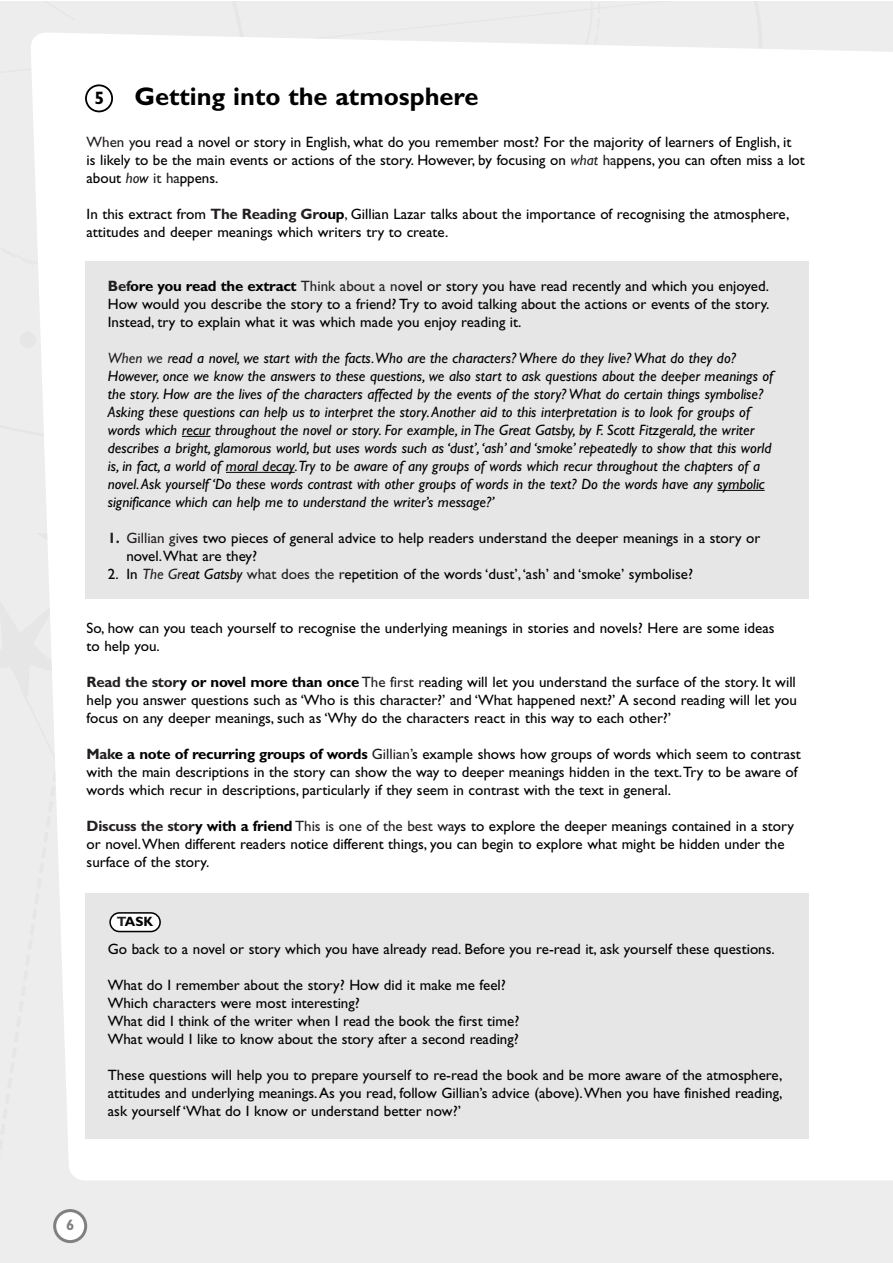
<style>
.page{position:relative;width:893px;height:1263px;background:#fff}
.page>*{position:absolute;margin:0;border:0;box-sizing:border-box;transform-origin:0 0}
.t1{font:700 25.5px "Gill Sans";color:#000}
.t2{font:700 18px "Gill Sans";color:#000}
.t3{font:15px/18px "Gill Sans";color:#000}
.t4{font:italic 15px/18px "Gill Sans";color:#000}
.t5{font:700 15px "Gill Sans";color:#808285}
.t6{font:700 13.5px "Gill Sans";color:#000}
.s1{color:#231f20}
.s2{font-style:italic;color:#231f20}
.s3{font-style:italic}
.s4{font-weight:700;color:#231f20}
.s5{font-weight:700}
</style>
<div class="page">
<div style="left:0;top:2px;width:892px;height:1261px;background:#ededed"></div>
<div style="left:31px;top:33px;width:861px;height:1147px;background:#fff"></div>
<svg style="left:53px;top:1209px;width:34px;height:34px"></svg>
<div style="left:85px;top:261px;width:723px;height:338px;background:#e6e6e6"></div>
<div style="left:85px;top:894px;width:723px;height:245px;background:#e6e6e6"></div>
<svg style="left:182px;top:436px;width:28px;height:1px"></svg>
<svg style="left:226px;top:472px;width:22px;height:1px"></svg>
<hr style="left:248px;top:472px;width:47px;height:1px;background:#000">
<hr style="left:717px;top:490px;width:47px;height:1px;background:#000">
<svg style="left:109px;top:912px;width:52px;height:20px"></svg>
<svg style="left:85px;top:84px;width:28px;height:28px"></svg>
<h1 class="t1" style="left:134px;top:88px;width:346px">Getting into the atmosphere</h1>
<p class="t3" style="left:87px;top:134px;width:719px"><span class="s1">When y</span>ou read a novel or story in English, what do you remember most? For the majority of learners of English, it<br>is likely to be the main events or actions of the story. However, by focusing on <span class="s2">what</span> <span class="s1">ha</span>ppens, you can often miss a lot about <span class="s2">ho</span><span class="s3">w</span> <span class="s1">it ha</span>ppens.</p>
<p class="t3" style="left:87px;top:206px;width:704px">In this extract from <span class="s4">The Reading Gr</span><span class="s5">oup</span><span class="s1">,</span> Gillian Lazar talks about the importance of recognising the atmosphere, attitudes and deeper meanings which writers try to create.</p>
<p class="t2" style="left:95px;top:92px;width:11px">5</p>
<p class="t3" style="left:108px;top:278px;width:663px;text-align:justify"><span class="s4">Bef</span><span class="s5">ore you read the extract</span> <span class="s1">Think about a no</span>vel or story you have read recently and which you enjoyed.<br>How would you describe the story to a friend? Try to avoid talking about the actions or events of the story.<br>Instead, try to explain what it was which made you enjoy reading it.</p>
<p class="t4" style="left:108px;top:350px;width:667px"><span class="s1">When we r</span>ead a novel, we start with the facts.Who are the characters? Where do they live? What do they do?<br>However, once we know the answers to these questions, we also start to ask questions about the deeper meanings of the story. How are the lives of the characters affected by the events of the story? What do certain things symbolise?<br>Asking these questions can help us to interpret the story.Another aid to this interpretation is to look for groups of words which recur throughout the novel or story. For example, in The Great Gatsby, by F. Scott Fitzgerald, the writer describes a bright, glamorous world, but uses words such as ‘dust’,‘ash’ and ‘smoke’ repeatedly to show that this world is, in fact, a world of moral decay.Try to be aware of any groups of words which recur throughout the chapters of a novel.Ask yourself ‘Do these words contrast with other groups of words in the text? Do the words have any symbolic significance which can help me to understand the writer’s message?’</p>
<p class="t3" style="left:126px;top:530px;width:635px;text-indent:-18px"><span class="s4">1.</span> <span class="s1">Gillian giv</span>es two pieces of general advice to help readers understand the deeper meanings in a story or novel.What are they?</p>
<p class="t3" style="left:108px;top:566px;width:586px">2. In <span class="s2">The Gr</span><span class="s3">eat Gatsby</span> <span class="s1">what does the r</span>epetition of the words ‘dust’,‘ash’ and ‘smoke’ symbolise?</p>
<p class="t3" style="left:87px;top:620px;width:689px">So, how can you teach yourself to recognise the underlying meanings in stories and novels? Here are some ideas to help you.</p>
<p class="t3" style="left:87px;top:674px;width:711px;text-align:justify"><span class="s4">Read the stor</span><span class="s5">y or novel more than once</span> <span class="s1">The first r</span>eading will let you understand the surface of the story. It will help you answer questions such as ‘Who is this character?’ and ‘What happened next?’ A second reading will let you focus on any deeper meanings, such as ‘Why do the characters react in this way to each other?’</p>
<p class="t3" style="left:87px;top:746px;width:715px"><span class="s4">Mak</span><span class="s5">e a note of recurring groups of words</span> <span class="s1">Gillian’</span>s example shows how groups of words which seem to contrast with the main descriptions in the story can show the way to deeper meanings hidden in the text.Try to be aware of words which recur in descriptions, particularly if they seem in contrast with the text in general.</p>
<p class="t3" style="left:87px;top:818px;width:709px"><span class="s4">Discuss the stor</span><span class="s5">y with a friend</span> <span class="s1">This is one of the best wa</span>ys to explore the deeper meanings contained in a story or novel.When different readers notice different things, you can begin to explore what might be hidden under the surface of the story.</p>
<p class="t6" style="left:117px;top:917px;width:38px"><span class="s1">T</span>ASK</p>
<p class="t3" style="left:108px;top:942px;width:668px">Go back to a novel or story which you have already read. Before you re-read it, ask yourself these questions.</p>
<p class="t3" style="left:108px;top:978px;width:413px">What do I remember about the story? How did it make me feel?<br>Which characters were most interesting?<br>What did I think of the writer when I read the book the first time?<br>What would I like to know about the story after a second reading?</p>
<p class="t3" style="left:108px;top:1068px;width:676px;text-align:justify">These questions will help you to prepare yourself to re-read the book and be more aware of the atmosphere, attitudes and underlying meanings.As you read, follow Gillian’s advice (above).When you have finished reading, ask yourself ‘What do I know or understand better now?’</p>
<p class="t5" style="left:66px;top:1220px;width:10px">6</p>
</div>
